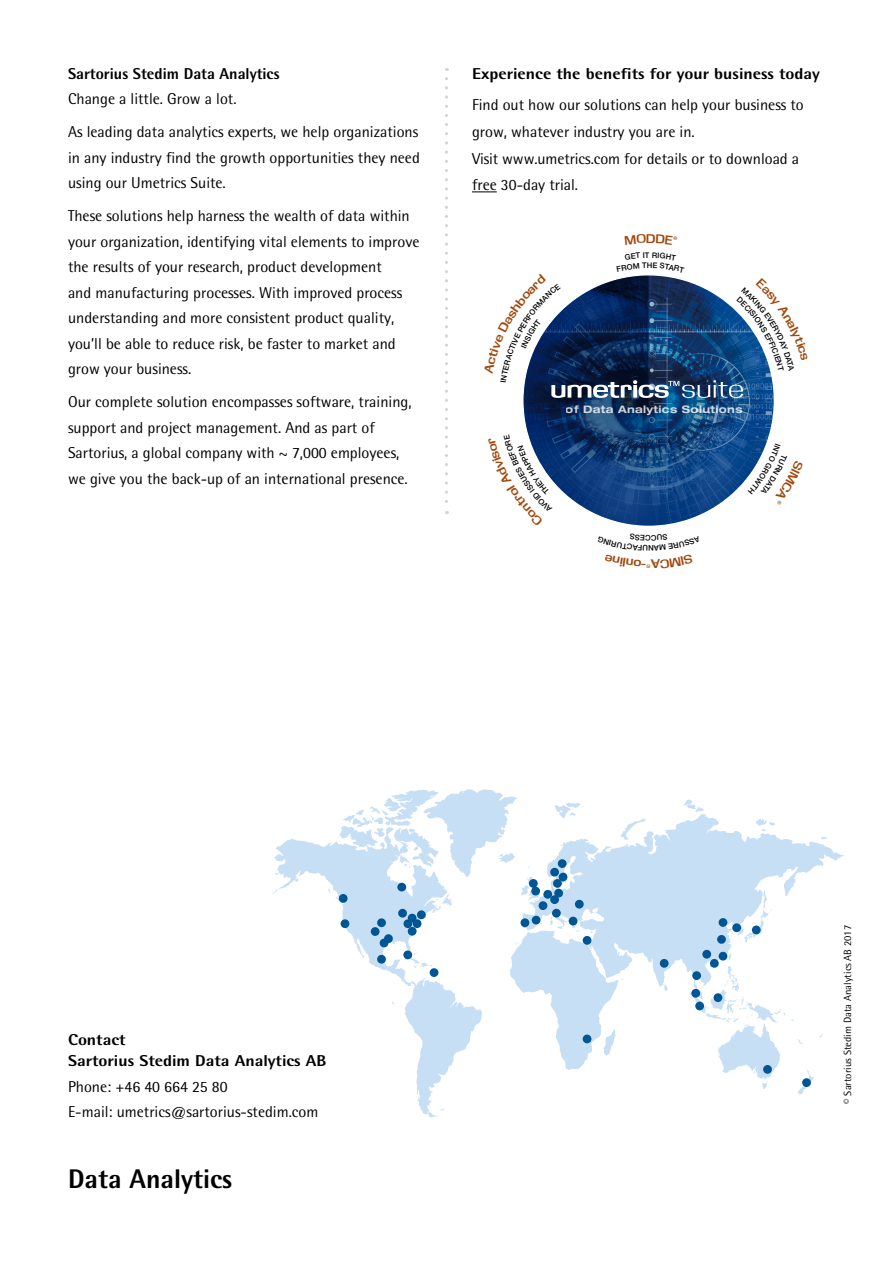
<style>
.page{position:relative;width:893px;height:1263px;background:#fff}
.page>*{position:absolute;margin:0;border:0;box-sizing:border-box;transform-origin:0 0}
.t1{font:800 27px "Sartorius Rotis Sans 2013";color:#000}
.t2{font:15.75px/25.5px "Sartorius Rotis Sans 2013";color:#000}
.t3{font:800 15.75px/21px "Sartorius Rotis Sans 2013";color:#000;scale:1.1 1}
.t4{font:800 15.75px "Sartorius Rotis Sans 2013";color:#000}
.t5{font:10.5px "Sartorius Rotis Sans 2013";color:#000}
.t6{font:700 expanded 10.35px "Helvetica Neue LT Std";letter-spacing:.035em;color:#fff}
.t7{font:700 6.45px "Kasse FLF";color:#a0480c}
</style>
<div class="page">
<svg style="left:472px;top:191px;width:25px;height:1px"></svg>
<svg style="left:445px;top:79px;width:3px;height:435px"></svg>
<svg style="left:684px;top:799px;width:20px;height:14px"></svg>
<svg style="left:555px;top:802px;width:26px;height:12px"></svg>
<svg style="left:428px;top:1114px;width:10px;height:4px"></svg>
<svg style="left:272px;top:826px;width:210px;height:288px"></svg>
<svg style="left:404px;top:952px;width:35px;height:28px"></svg>
<svg style="left:343px;top:789px;width:174px;height:117px"></svg>
<svg style="left:722px;top:1070px;width:92px;height:26px"></svg>
<svg style="left:510px;top:814px;width:333px;height:256px"></svg>
<svg style="left:539px;top:923px;width:5px;height:3px"></svg>
<svg style="left:550px;top:916px;width:12px;height:13px"></svg>
<svg style="left:570px;top:925px;width:14px;height:6px"></svg>
<svg style="left:555px;top:873px;width:17px;height:15px"></svg>
<div style="left:339px;top:894px;width:9px;height:9px;background:#005695;border-radius:50%"></div>
<div style="left:371px;top:927px;width:9px;height:9px;background:#005695;border-radius:50%"></div>
<div style="left:377px;top:918px;width:9px;height:9px;background:#005695;border-radius:50%"></div>
<div style="left:380px;top:938px;width:8px;height:9px;background:#005695;border-radius:50%"></div>
<div style="left:384px;top:934px;width:9px;height:9px;background:#005695;border-radius:50%"></div>
<div style="left:377px;top:955px;width:9px;height:9px;background:#005695;border-radius:50%"></div>
<div style="left:403px;top:950px;width:9px;height:9px;background:#005695;border-radius:50%"></div>
<div style="left:398px;top:909px;width:9px;height:9px;background:#005695;border-radius:50%"></div>
<div style="left:408px;top:914px;width:9px;height:8px;background:#005695;border-radius:50%"></div>
<div style="left:403px;top:919px;width:9px;height:9px;background:#005695;border-radius:50%"></div>
<div style="left:413px;top:919px;width:8px;height:9px;background:#005695;border-radius:50%"></div>
<div style="left:408px;top:927px;width:9px;height:9px;background:#005695;border-radius:50%"></div>
<div style="left:430px;top:968px;width:8px;height:9px;background:#005695;border-radius:50%"></div>
<div style="left:583px;top:1034px;width:8px;height:9px;background:#005695;border-radius:50%"></div>
<div style="left:550px;top:868px;width:9px;height:8px;background:#005695;border-radius:50%"></div>
<div style="left:531px;top:887px;width:9px;height:8px;background:#005695;border-radius:50%"></div>
<div style="left:543px;top:890px;width:9px;height:9px;background:#005695;border-radius:50%"></div>
<div style="left:532px;top:916px;width:8px;height:8px;background:#005695;border-radius:50%"></div>
<div style="left:520px;top:918px;width:9px;height:9px;background:#005695;border-radius:50%"></div>
<div style="left:554px;top:889px;width:9px;height:8px;background:#005695;border-radius:50%"></div>
<div style="left:553px;top:879px;width:9px;height:9px;background:#005695;border-radius:50%"></div>
<div style="left:529px;top:879px;width:9px;height:9px;background:#005695;border-radius:50%"></div>
<div style="left:552px;top:909px;width:9px;height:8px;background:#005695;border-radius:50%"></div>
<div style="left:550px;top:895px;width:9px;height:9px;background:#005695;border-radius:50%"></div>
<div style="left:583px;top:936px;width:8px;height:9px;background:#005695;border-radius:50%"></div>
<div style="left:569px;top:917px;width:8px;height:8px;background:#005695;border-radius:50%"></div>
<div style="left:575px;top:900px;width:9px;height:8px;background:#005695;border-radius:50%"></div>
<div style="left:660px;top:959px;width:9px;height:9px;background:#005695;border-radius:50%"></div>
<div style="left:719px;top:918px;width:8px;height:9px;background:#005695;border-radius:50%"></div>
<div style="left:732px;top:923px;width:9px;height:9px;background:#005695;border-radius:50%"></div>
<div style="left:717px;top:935px;width:9px;height:9px;background:#005695;border-radius:50%"></div>
<div style="left:752px;top:925px;width:9px;height:9px;background:#005695;border-radius:50%"></div>
<div style="left:719px;top:952px;width:8px;height:8px;background:#005695;border-radius:50%"></div>
<div style="left:710px;top:959px;width:9px;height:9px;background:#005695;border-radius:50%"></div>
<div style="left:702px;top:950px;width:9px;height:8px;background:#005695;border-radius:50%"></div>
<div style="left:692px;top:971px;width:9px;height:9px;background:#005695;border-radius:50%"></div>
<div style="left:714px;top:993px;width:8px;height:9px;background:#005695;border-radius:50%"></div>
<div style="left:763px;top:1065px;width:9px;height:9px;background:#005695;border-radius:50%"></div>
<div style="left:802px;top:1078px;width:9px;height:9px;background:#005695;border-radius:50%"></div>
<div style="left:397px;top:883px;width:9px;height:8px;background:#005695;border-radius:50%"></div>
<div style="left:417px;top:910px;width:9px;height:9px;background:#005695;border-radius:50%"></div>
<div style="left:691px;top:989px;width:9px;height:9px;background:#005695;border-radius:50%"></div>
<div style="left:539px;top:901px;width:8px;height:9px;background:#005695;border-radius:50%"></div>
<div style="left:558px;top:859px;width:9px;height:9px;background:#005695;border-radius:50%"></div>
<div style="left:559px;top:873px;width:8px;height:8px;background:#005695;border-radius:50%"></div>
<div style="left:695px;top:1001px;width:9px;height:9px;background:#005695;border-radius:50%"></div>
<div style="left:341px;top:919px;width:8px;height:9px;background:#005695;border-radius:50%"></div>
<img style="left:524px;top:398px;width:250px;height:128px">
<svg style="left:748px;top:443px;width:26px;height:62px"></svg>
<svg style="left:524px;top:435px;width:28px;height:91px"></svg>
<svg style="left:523px;top:275px;width:251px;height:123px"></svg>
<p class="t4" style="left:68px;top:64px;width:213px">Sartorius Stedim Data Analytics</p>
<p class="t2" style="left:68px;top:82px;width:352px;line-height:33px">Change a little. Grow a lot.<br>As leading data analytics experts, we help organizations</p>
<p class="t2" style="left:68px;top:145px;width:353px">in any industry find the growth opportunities they need using our Umetrics Suite.</p>
<p class="t2" style="left:68px;top:203px;width:353px">These solutions help harness the wealth of data within your organization, identifying vital elements to improve the results of your research, product development<br>and manufacturing processes. With improved process understanding and more consistent product quality, you’ll be able to reduce risk, be faster to market and grow your business.</p>
<p class="t2" style="left:68px;top:389px;width:345px">Our complete solution encompasses software, training, support and project management. And as part of Sartorius, a global company with ~ 7,000 employees, we give you the back-up of an international presence.</p>
<p class="t3" style="left:472px;top:63px;width:318px">Experience the benefits for your business today</p>
<p class="t2" style="left:472px;top:91px;width:333px;line-height:27px">Find out how our solutions can help your business to grow, whatever industry you are in.<br>Visit www.umetrics.com for details or to download a</p>
<p class="t2" style="left:472px;top:172px;width:108px">free 30-day trial.</p>
<p class="t6" style="left:566px;top:403px;width:178px">of Data Analytics Solutions</p>
<p class="t7" style="left:650px;top:570px;width:6px;rotate:180deg">®</p>
<p class="t3" style="left:68px;top:1029px;width:236px">Contact<br>Sartorius Stedim Data Analytics AB</p>
<p class="t2" style="left:68px;top:1074px;width:252px">Phone: +46 40 664 25 80<br>E-mail: umetrics@sartorius-stedim.com</p>
<h1 class="t1" style="left:68px;top:1162px;width:166px">Data Analytics</h1>
<p class="t5" style="left:841px;top:1103px;width:180px;rotate:-90deg">© Sartorius Stedim Data Analytics AB 2017</p>
</div>
